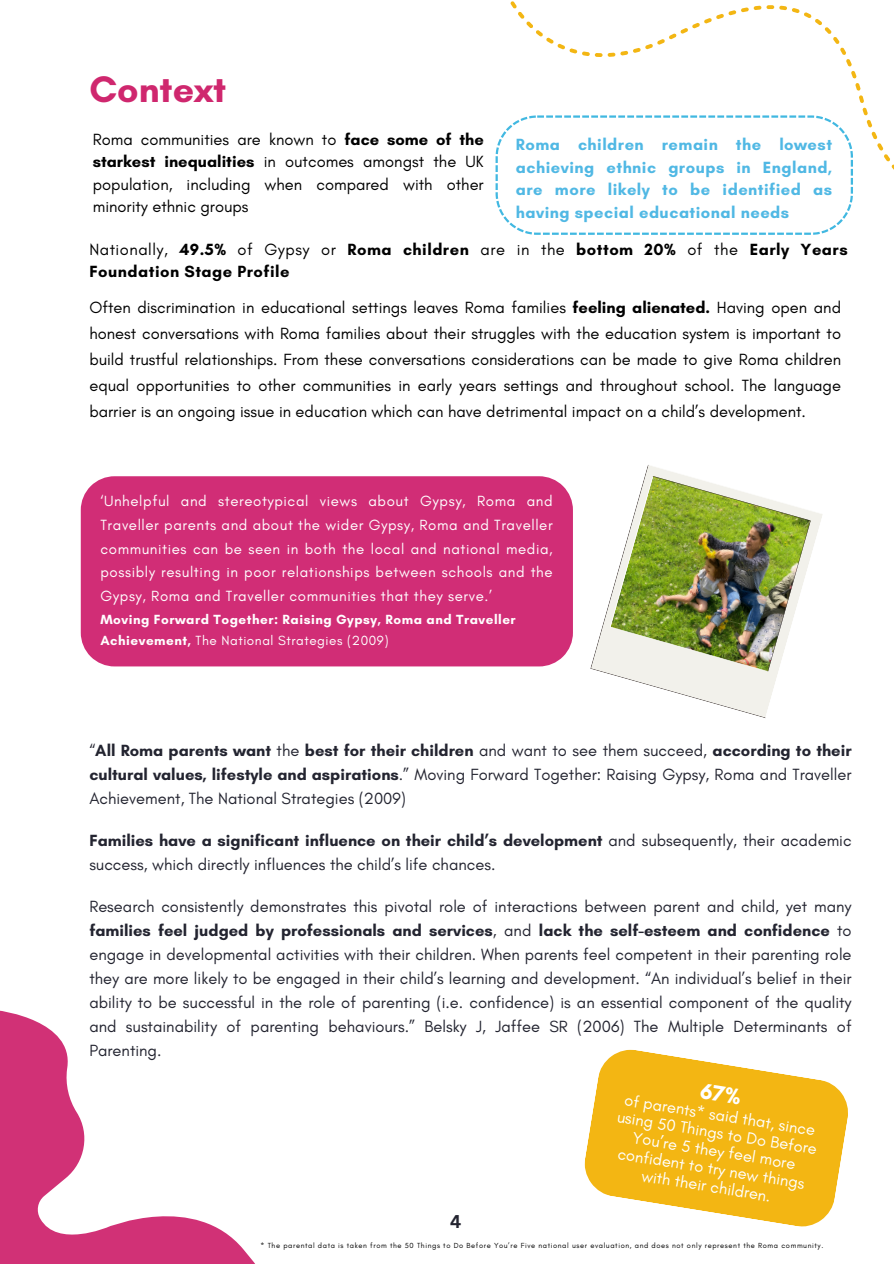
<style>
.page{position:relative;width:894px;height:1264px;background:#fff}
.page>*{position:absolute;margin:0;border:0;box-sizing:border-box;transform-origin:0 0}
.t1{font:700 37.5px "Glacial Indifference";color:#cf276e}
.t2{font:700 18px "Canva Sans";color:#232430}
.t3{font:16.5px/24px "Glacial Indifference";color:#232430;text-align:justify}
.t4{font:16.5px/25.8px "Glacial Indifference";color:#000;text-align:justify}
.t5{font:700 16.5px/22.5px "Glacial Indifference";letter-spacing:.03em;color:#50b8e4;text-align:justify}
.t6{font:16.5px/18px "Glacial Indifference";color:#fff;text-align:center}
.t7{font:700 16.5px/22.5px "Glacial Indifference";letter-spacing:.03em;color:#000}
.t8{font:15px/23.7px "Glacial Indifference";letter-spacing:.04em;color:#fff;text-align:justify}
.t9{font:700 13.5px/21.3px "Glacial Indifference";letter-spacing:.04em;color:#fff}
.t10{font:7.5px "Glacial Indifference";letter-spacing:.08em;color:#000}
.s1{font-weight:700}
.s2{font-weight:400}
</style>
<div class="page">
<div style="left:81px;top:476px;width:491px;height:190px;background:#d12d76"></div>
<svg style="left:584px;top:1049px;width:264px;height:178px;fill:#f3b613"></svg>
<svg style="left:590px;top:603px;width:19px;height:71px"></svg>
<img style="left:609px;top:465px;width:214px;height:253px">
<svg style="left:495px;top:1px;width:398px;height:234px"></svg>
<svg style="left:0;top:1010px;width:255px;height:253px"></svg>
<svg style="left:699px;top:1082px;width:42px;height:22px"></svg>
<p class="t1" style="left:89px;top:66px;width:138px">Context</p>
<h3 class="t4" style="left:93px;top:128px;width:392px;line-height:22.5px">Roma communities are known to <span class="s1">face some of the starkest inequalities</span> in outcomes amongst the UK population, including when compared with other minority ethnic groups</h3>
<h3 class="t5" style="left:515px;top:133px;width:318px">Roma children remain the lowest achieving ethnic groups in England, are more likely to be identified as having special educational needs</h3>
<p class="t7" style="left:89px;top:237px;width:759px"><span class="s2">Nationally,</span> 49.5% <span class="s2">of Gypsy or</span> Roma children <span class="s2">are in the</span> bottom 20% <span class="s2">of the</span> Early Years<br>Foundation Stage Profile</p>
<p class="t4" style="left:89px;top:294px;width:753px">Often discrimination in educational settings leaves Roma families <span class="s1">feeling alienated.</span> Having open and honest conversations with Roma families about their struggles with the education system is important to build trustful relationships. From these conversations considerations can be made to give Roma children equal opportunities to other communities in early years settings and throughout school. The language barrier is an ongoing issue in education which can have detrimental impact on a child’s development.</p>
<h3 class="t8" style="left:100px;top:489px;width:453px">‘Unhelpful and stereotypical views about Gypsy, Roma and Traveller parents and about the wider Gypsy, Roma and Traveller communities can be seen in both the local and national media, possibly resulting in poor relationships between schools and the Gypsy, Roma and Traveller communities that they serve.’</h3>
<h3 class="t9" style="left:100px;top:608px;width:416px">Moving Forward Together: Raising Gypsy, Roma and Traveller<br>Achievement, <span class="s2">The National Strategies (2009)</span></h3>
<p class="t3" style="left:89px;top:738px;width:763px">“<span class="s1">All Roma parents want</span> the <span class="s1">best for their children</span> and want to see them succeed, <span class="s1">according to their cultural values, lifestyle and aspirations</span>.” Moving Forward Together: Raising Gypsy, Roma and Traveller Achievement, The National Strategies (2009)</p>
<h2 class="t3" style="left:89px;top:828px;width:763px"><span class="s1">Families have a significant influence on their child’s development</span> and subsequently, their academic success, which directly influences the child’s life chances.</h2>
<h1 class="t3" style="left:89px;top:894px;width:763px">Research consistently demonstrates this pivotal role of interactions between parent and child, yet many <span class="s1">families feel judged by professionals and services</span>, and <span class="s1">lack the self-esteem and confidence</span> to engage in developmental activities with their children. When parents feel competent in their parenting role they are more likely to be engaged in their child’s learning and development. “An individual’s belief in their ability to be successful in the role of parenting (i.e. confidence) is an essential component of the quality and sustainability of parenting behaviours.” Belsky J, Jaffee SR (2006) The Multiple Determinants of Parenting.</h1>
<h3 class="t2" style="left:450px;top:1208px;width:13px">4</h3>
<h3 class="t6" style="left:626px;top:1090px;width:194px;rotate:9deg">of parents* said that, since</h3>
<h3 class="t6" style="left:618px;top:1107px;width:204px;rotate:9deg">using 50 Things to Do Before<br>You’re 5 they feel more confident to try new things with their children.</h3>
<h3 class="t10" style="left:260px;top:1240px;width:564px">* The parental data is taken from the 50 Things to Do Before You’re Five national user evaluation, and does not only represent the Roma community.</h3>
</div>
